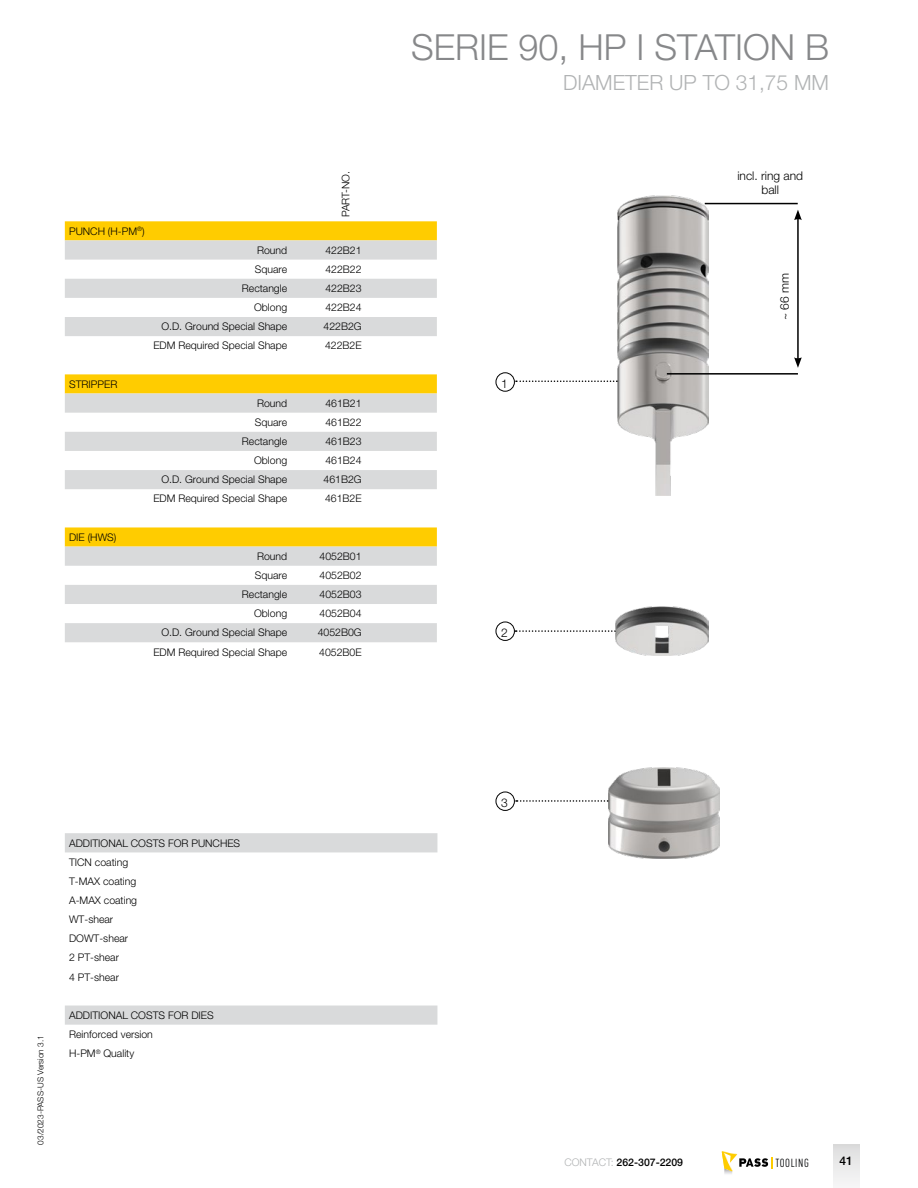
<style>
.page{position:relative;width:918px;height:1188px;background:#fff}
.page>*{position:absolute;margin:0;border:0;box-sizing:border-box;transform-origin:0 0}
.t1{font:300 36px "Helvetica Neue LT Std";color:#87888a}
.t2{font:300 21px "Helvetica Neue LT Std";color:#b1b3b4}
.t3{font:300 12px/14.4px "Helvetica Neue LT Std";color:#000;text-align:center}
.t4{font:500 12px "Helvetica Neue LT Std";color:#000}
.t5{font:11.7px "DIN Cond";letter-spacing:.05em;color:#000204}
.t6{font:300 10.5px/19.2px "Helvetica Neue LT Std";color:#000}
.t7{font:500 10.5px "Helvetica Neue LT Std";color:#000}
.t8{font:300 8.25px "Helvetica Neue LT Std";color:#000}
.s1{font-weight:300;color:#b1b3b4}
</style>
<div class="page">
<div style="left:834px;top:1145px;width:25px;height:43px;background:linear-gradient(to bottom,#ddddde,#f7f7f8)"></div>
<svg style="left:722px;top:1151px;width:50px;height:23px"></svg>
<div style="left:496px;top:792px;width:19px;height:19px;border:1px solid #000;border-radius:50%"></div>
<svg style="left:516px;top:800px;width:92px;height:2px"></svg>
<div style="left:496px;top:372px;width:19px;height:20px;border:1px solid #000;border-radius:50%"></div>
<svg style="left:516px;top:381px;width:101px;height:1px"></svg>
<div style="left:496px;top:622px;width:19px;height:19px;border:1px solid #000;border-radius:50%"></div>
<svg style="left:515px;top:630px;width:101px;height:2px"></svg>
<img style="left:608px;top:767px;width:111px;height:91px">
<img style="left:616px;top:607px;width:93px;height:49px">
<img style="left:617px;top:195px;width:92px;height:300px">
<div style="left:65px;top:221px;width:372px;height:19px;background:#fc0"></div>
<svg style="left:65px;top:240px;width:372px;height:402px"></svg>
<svg style="left:65px;top:833px;width:372px;height:192px"></svg>
<hr style="left:667px;top:373px;width:131px;height:2px;background:#000">
<hr style="left:705px;top:203px;width:93px;height:1px;background:#000">
<hr style="left:797px;top:218px;width:2px;height:142px;background:#000">
<svg style="left:794px;top:210px;width:8px;height:10px"></svg>
<svg style="left:794px;top:357px;width:8px;height:11px"></svg>
<p class="t6" style="left:69px;top:221px;width:77px">PUNCH (H-PM<sup>®</sup>)</p>
<p class="t6" style="left:336px;top:217px;width:47px;rotate:-90deg">PART-NO.</p>
<p class="t6" style="left:257px;top:240px;width:32px">Round</p>
<p class="t6" style="left:325px;top:240px;width:38px">422B21</p>
<p class="t6" style="left:255px;top:259px;width:34px">Square</p>
<p class="t6" style="left:325px;top:259px;width:38px">422B22</p>
<p class="t6" style="left:242px;top:278px;width:47px">Rectangle</p>
<p class="t6" style="left:325px;top:278px;width:38px">422B23</p>
<p class="t6" style="left:254px;top:298px;width:35px">Oblong</p>
<p class="t6" style="left:325px;top:298px;width:38px">422B24</p>
<p class="t6" style="left:161px;top:317px;width:127px">O.D. Ground Special Shape</p>
<p class="t6" style="left:324px;top:317px;width:40px">422B2G</p>
<p class="t6" style="left:153px;top:336px;width:135px">EDM Required Special Shape</p>
<p class="t6" style="left:325px;top:336px;width:38px">422B2E</p>
<p class="t6" style="left:69px;top:374px;width:50px">STRIPPER</p>
<p class="t6" style="left:257px;top:393px;width:32px">Round</p>
<p class="t6" style="left:325px;top:393px;width:38px">461B21</p>
<p class="t6" style="left:255px;top:412px;width:34px">Square</p>
<p class="t6" style="left:325px;top:412px;width:38px">461B22</p>
<p class="t6" style="left:242px;top:432px;width:47px">Rectangle</p>
<p class="t6" style="left:325px;top:432px;width:38px">461B23</p>
<p class="t6" style="left:254px;top:451px;width:35px">Oblong</p>
<p class="t6" style="left:325px;top:451px;width:38px">461B24</p>
<p class="t6" style="left:161px;top:470px;width:127px">O.D. Ground Special Shape</p>
<p class="t6" style="left:324px;top:470px;width:40px">461B2G</p>
<p class="t6" style="left:153px;top:489px;width:135px">EDM Required Special Shape</p>
<p class="t6" style="left:325px;top:489px;width:38px">461B2E</p>
<p class="t6" style="left:69px;top:527px;width:49px">DIE (HWS)</p>
<p class="t6" style="left:257px;top:546px;width:32px">Round</p>
<p class="t6" style="left:320px;top:546px;width:44px">4052B01</p>
<p class="t6" style="left:255px;top:565px;width:34px">Square</p>
<p class="t6" style="left:320px;top:565px;width:44px">4052B02</p>
<p class="t6" style="left:242px;top:585px;width:47px">Rectangle</p>
<p class="t6" style="left:320px;top:585px;width:44px">4052B03</p>
<p class="t6" style="left:254px;top:604px;width:35px">Oblong</p>
<p class="t6" style="left:320px;top:604px;width:44px">4052B04</p>
<p class="t6" style="left:161px;top:623px;width:127px">O.D. Ground Special Shape</p>
<p class="t6" style="left:318px;top:623px;width:45px">4052B0G</p>
<p class="t6" style="left:153px;top:642px;width:135px">EDM Required Special Shape</p>
<p class="t6" style="left:319px;top:642px;width:44px">4052B0E</p>
<h1 class="t1" style="left:411px;top:25px;width:419px">SERIE 90, HP I STATION B</h1>
<h2 class="t2" style="left:563px;top:69px;width:268px">DIAMETER UP TO 31,75 MM</h2>
<p class="t3" style="left:737px;top:168px;width:67px">incl. ring and ball</p>
<p class="t3" style="left:501px;top:376px;width:8px">1</p>
<p class="t3" style="left:501px;top:625px;width:8px">2</p>
<p class="t3" style="left:777px;top:320px;width:49px;rotate:-90deg">~ 66 mm</p>
<p class="t8" style="left:36px;top:1145px;width:111px;rotate:-90deg">03/2023-PASS-US Version 3.1</p>
<p class="t6" style="left:69px;top:833px;width:173px">ADDITIONAL COSTS FOR PUNCHES<br>TICN coating<br>T-MAX coating<br>A-MAX coating<br>WT-shear<br>DOWT-shear<br>2 PT-shear<br>4 PT-shear</p>
<p class="t6" style="left:69px;top:1005px;width:146px">ADDITIONAL COSTS FOR DIES<br>Reinforced version<br>H-PM<sup>®</sup> Quality</p>
<p class="t3" style="left:501px;top:795px;width:8px">3</p>
<p class="t7" style="left:564px;top:1156px;width:120px"><span class="s1">CONTACT:</span> 262-307-2209</p>
<p class="t5" style="left:775px;top:1156px;width:35px">TOOLING</p>
<p class="t4" style="left:840px;top:1153px;width:15px">41</p>
</div>
